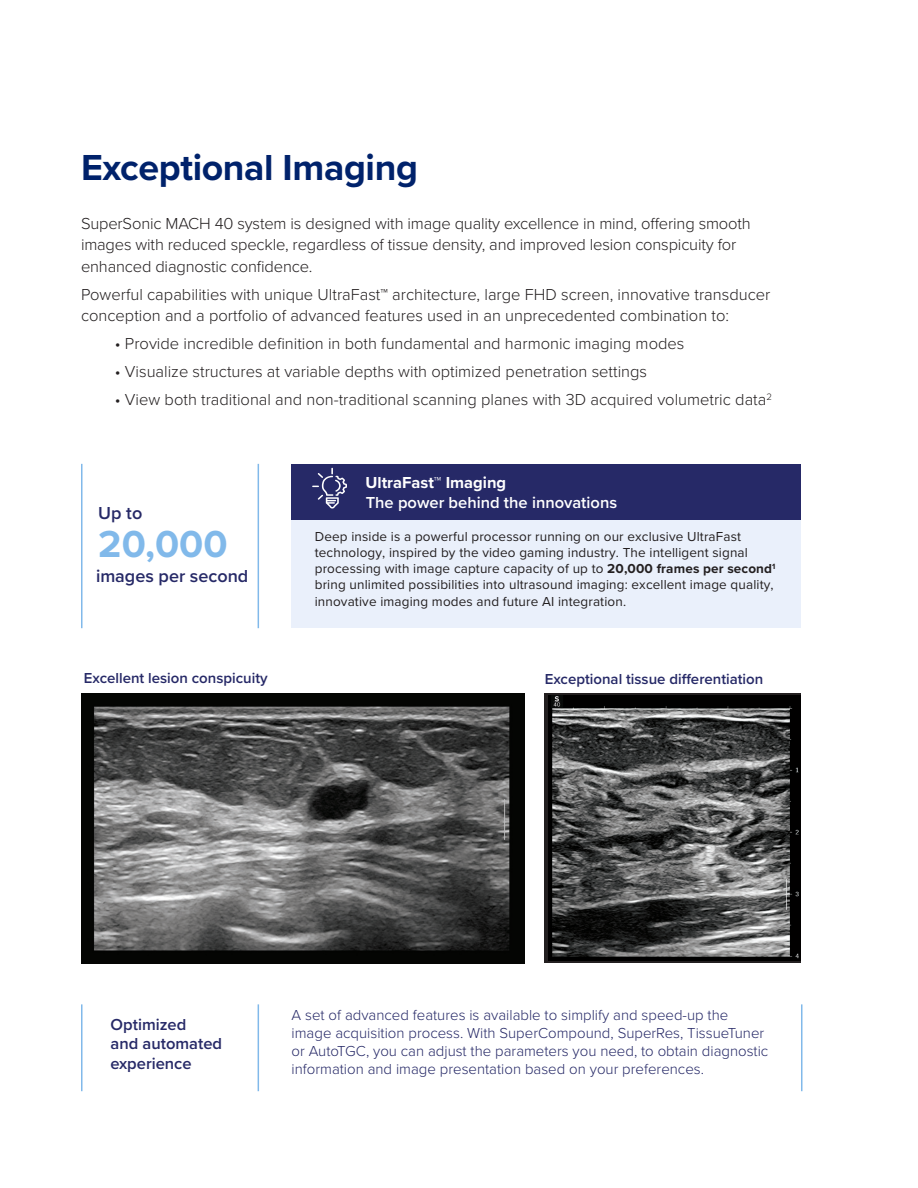
<style>
.page{position:relative;width:918px;height:1188px;background:#fff}
.page>*{position:absolute;margin:0;border:0;box-sizing:border-box;transform-origin:0 0}
.t1{font:700 39px "Proxima Nova";color:#81b9ea}
.t2{font:700 37.5px "Proxima Nova";letter-spacing:-.01em;color:#00226b}
.t3{font:600 18px "Proxima Nova";color:#262967}
.t4{font:300 16.5px/21.3px "Proxima Nova";color:#231f20}
.t5{font:600 16.5px/19.8px "Proxima Nova";color:#262967}
.t6{font:600 16.5px "Proxima Nova";color:#fff}
.t7{font:700 16.5px "Proxima Nova";color:#fff}
.t8{font:300 15px/18px "Proxima Nova";color:#262967}
.t9{font:600 15px "Proxima Nova";color:#262967}
.t10{font:13.5px/16.2px "Proxima Nova";letter-spacing:.01em;color:#231f20}
.s1{font-weight:700}
</style>
<div class="page">
<div style="left:292px;top:466px;width:509px;height:162px;background:#eaf0fb"></div>
<div style="left:292px;top:464px;width:509px;height:55px;background:#262967"></div>
<img style="left:81px;top:694px;width:444px;height:269px">
<svg style="left:545px;top:694px;width:256px;height:269px;background:#1a1718"></svg>
<img style="left:548px;top:696px;width:253px;height:264px">
<svg style="left:312px;top:468px;width:35px;height:41px"></svg>
<hr style="left:258px;top:1004px;width:1px;height:87px;background:#81b9ea">
<hr style="left:258px;top:464px;width:1px;height:164px;background:#81b9ea">
<hr style="left:81px;top:1004px;width:1px;height:87px;background:#81b9ea">
<hr style="left:81px;top:464px;width:1px;height:164px;background:#81b9ea">
<hr style="left:801px;top:1004px;width:1px;height:87px;background:#81b9ea">
<p class="t2" style="left:81px;top:139px;width:339px">Exceptional Imaging</p>
<p class="t4" style="left:81px;top:212px;width:671px">SuperSonic MACH 40 system is designed with image quality excellence in mind, offering smooth images with reduced speckle, regardless of tissue density, and improved lesion conspicuity for enhanced diagnostic confidence.</p>
<p class="t4" style="left:81px;top:283px;width:691px">Powerful capabilities with unique UltraFast™ architecture, large FHD screen, innovative transducer conception and a portfolio of advanced features used in an unprecedented combination to:</p>
<p class="t4" style="left:115px;top:332px;width:571px">• Provide incredible definition in both fundamental and harmonic imaging modes</p>
<p class="t4" style="left:115px;top:360px;width:534px">• Visualize structures at variable depths with optimized penetration settings</p>
<p class="t4" style="left:115px;top:388px;width:659px">• View both traditional and non-traditional scanning planes with 3D acquired volumetric data<sup>2</sup></p>
<p class="t3" style="left:98px;top:500px;width:46px">Up to</p>
<p class="t1" style="left:98px;top:515px;width:131px">20,000</p>
<p class="t3" style="left:96px;top:562px;width:154px">images per second</p>
<p class="t7" style="left:366px;top:470px;width:142px">UltraFast™ Imaging</p>
<p class="t6" style="left:366px;top:490px;width:253px">The power behind the innovations</p>
<p class="t10" style="left:315px;top:528px;width:462px">Deep inside is a powerful processor running on our exclusive UltraFast technology, inspired by the video gaming industry. The intelligent signal processing with image capture capacity of up to <span class="s1">20,000 frames per second</span><sup>1 </sup>bring unlimited possibilities into ultrasound imaging: excellent image quality, innovative imaging modes and future AI integration.</p>
<p class="t9" style="left:84px;top:667px;width:185px">Excellent lesion conspicuity</p>
<p class="t9" style="left:545px;top:667px;width:220px">Exceptional tissue differentiation</p>
<p class="t5" style="left:111px;top:1014px;width:113px">Optimized<br>and automated experience</p>
<p class="t8" style="left:292px;top:1006px;width:478px">A set of advanced features is available to simplify and speed-up the image acquisition process. With SuperCompound, SuperRes, TissueTuner or AutoTGC, you can adjust the parameters you need, to obtain diagnostic information and image presentation based on your preferences.</p>
</div>
